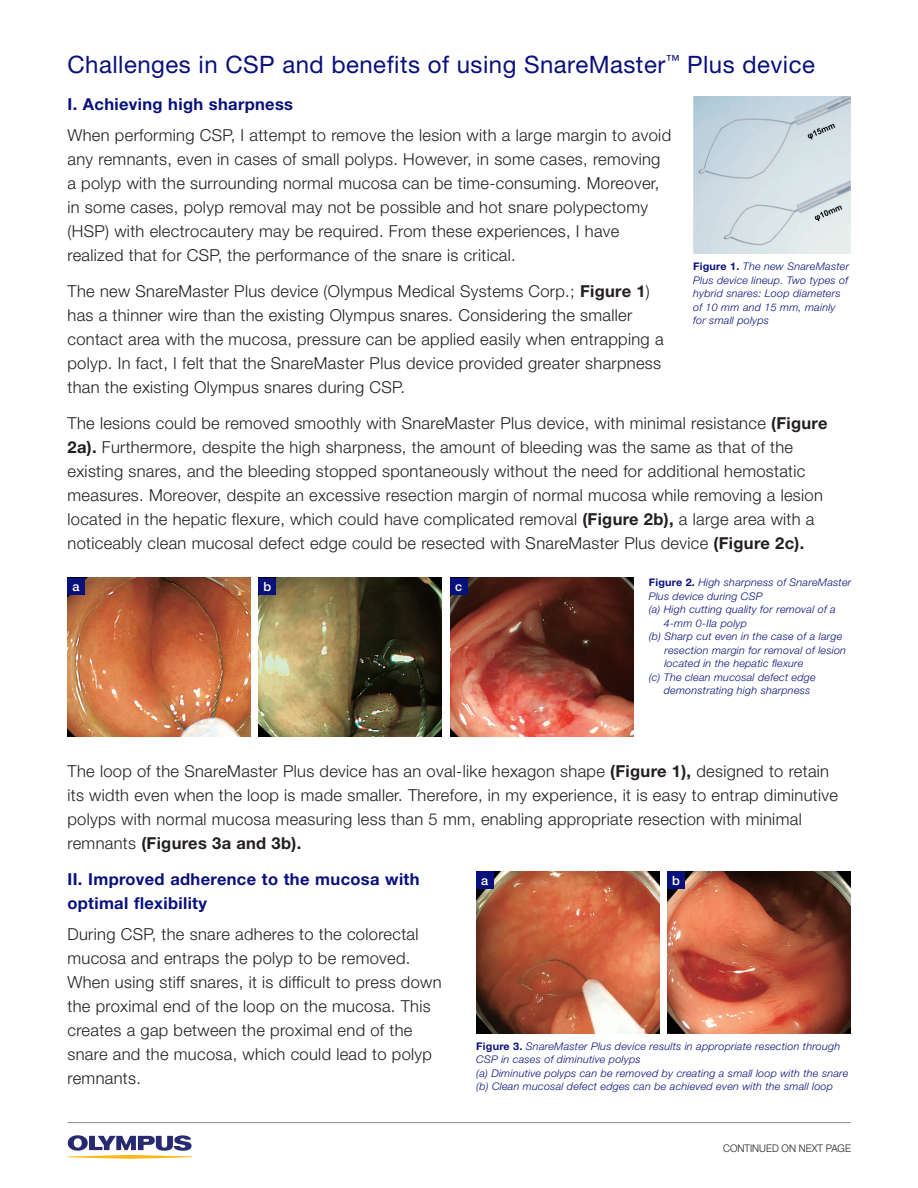
<style>
.page{position:relative;width:918px;height:1188px;background:#fff}
.page>*{position:absolute;margin:0;border:0;box-sizing:border-box;transform-origin:0 0}
.chapter{font:24px "Helvetica Neue";letter-spacing:.02em;color:#08107b}
.text{font:300 16.5px/24px "Helvetica Neue";letter-spacing:.02em;color:#231f20}
.Headline-Bold_Blue{font:700 16.5px/24px "Helvetica Neue";letter-spacing:.02em;color:#08107b}
.t1{font:500 12.75px "Helvetica Neue";color:#fff}
.t2{font:italic 300 10.5px/13.5px "Helvetica Neue";letter-spacing:.02em;color:#08107b}
.t3{font:300 10.5px "Helvetica Neue";color:#231f20;scale:.95 1}
.s1{font-weight:700}
.s2{font-weight:700;font-style:normal}
</style>
<div class="page">
<hr style="left:68px;top:1122px;width:782px;height:1px;background:#939598">
<svg style="left:68px;top:1135px;width:124px;height:24px"></svg>
<img style="left:693px;top:96px;width:157px;height:157px">
<img style="left:450px;top:578px;width:183px;height:158px">
<div style="left:450px;top:578px;width:17px;height:16px;background:#08107b"></div>
<img style="left:68px;top:578px;width:182px;height:158px">
<img style="left:259px;top:578px;width:183px;height:158px">
<div style="left:68px;top:578px;width:17px;height:16px;background:#08107b"></div>
<div style="left:259px;top:578px;width:17px;height:16px;background:#08107b"></div>
<img style="left:476px;top:872px;width:183px;height:161px">
<img style="left:668px;top:872px;width:182px;height:161px">
<div style="left:476px;top:872px;width:17px;height:17px;background:#08107b"></div>
<div style="left:668px;top:872px;width:17px;height:17px;background:#08107b"></div>
<p class="chapter" style="left:68px;top:50px;width:749px">Challenges in CSP and benefits of using SnareMaster<sup>™</sup> Plus device</p>
<p class="Headline-Bold_Blue" style="left:68px;top:92px;width:227px">I. Achieving high sharpness</p>
<p class="text" style="left:68px;top:123px;width:605px">When performing CSP, I attempt to remove the lesion with a large margin to avoid any remnants, even in cases of small polyps. However, in some cases, removing a polyp with the surrounding normal mucosa can be time-consuming. Moreover, in some cases, polyp removal may not be possible and hot snare polypectomy (HSP) with electrocautery may be required. From these experiences, I have realized that for CSP, the performance of the snare is critical.</p>
<p class="text" style="left:68px;top:279px;width:598px">The new SnareMaster Plus device (Olympus Medical Systems Corp.; <span class="s1">Figure 1</span>) has a thinner wire than the existing Olympus snares. Considering the smaller contact area with the mucosa, pressure can be applied easily when entrapping a polyp. In fact, I felt that the SnareMaster Plus device provided greater sharpness than the existing Olympus snares during CSP.</p>
<p class="text" style="left:68px;top:411px;width:762px">The lesions could be removed smoothly with SnareMaster Plus device, with minimal resistance <span class="s1">(Figure 2a).</span> Furthermore, despite the high sharpness, the amount of bleeding was the same as that of the existing snares, and the bleeding stopped spontaneously without the need for additional hemostatic measures. Moreover, despite an excessive resection margin of normal mucosa while removing a lesion located in the hepatic flexure, which could have complicated removal <span class="s1">(Figure 2b),</span> a large area with a noticeably clean mucosal defect edge could be resected with SnareMaster Plus device <span class="s1">(Figure 2c).</span></p>
<p class="t2" style="left:693px;top:260px;width:157px"><span class="s2">Figure 1.</span> The new SnareMaster<br>Plus device lineup. Two types of hybrid snares: Loop diameters of 10 mm and 15 mm, mainly for small polyps</p>
<p class="t1" style="left:72px;top:579px;width:9px">a</p>
<p class="t1" style="left:263px;top:579px;width:9px">b</p>
<p class="t1" style="left:455px;top:579px;width:9px">c</p>
<p class="t2" style="left:649px;top:575px;width:204px"><span class="s2">Figure 2.</span> High sharpness of SnareMaster<br>Plus device during CSP</p>
<p class="t2" style="left:664px;top:602px;width:174px;text-indent:-15px">(a) High cutting quality for removal of a<br>4-mm 0-IIa polyp</p>
<p class="t2" style="left:664px;top:629px;width:183px;text-indent:-16px">(b) Sharp cut even in the case of a large resection margin for removal of lesion located in the hepatic flexure</p>
<p class="t2" style="left:664px;top:670px;width:153px;text-indent:-15px">(c) The clean mucosal defect edge demonstrating high sharpness</p>
<p class="text" style="left:68px;top:759px;width:772px">The loop of the SnareMaster Plus device has an oval-like hexagon shape <span class="s1">(Figure 1),</span> designed to retain its width even when the loop is made smaller. Therefore, in my experience, it is easy to entrap diminutive polyps with normal mucosa measuring less than 5 mm, enabling appropriate resection with minimal remnants <span class="s1">(Figures 3a and 3b).</span></p>
<p class="Headline-Bold_Blue" style="left:68px;top:867px;width:354px">II. Improved adherence to the mucosa with optimal flexibility</p>
<p class="text" style="left:68px;top:922px;width:376px">During CSP, the snare adheres to the colorectal mucosa and entraps the polyp to be removed.<br>When using stiff snares, it is difficult to press down the proximal end of the loop on the mucosa. This creates a gap between the proximal end of the snare and the mucosa, which could lead to polyp remnants.</p>
<p class="t1" style="left:481px;top:872px;width:9px">a</p>
<p class="t1" style="left:672px;top:872px;width:9px">b</p>
<p class="t2" style="left:476px;top:1039px;width:365px"><span class="s2">Figure 3.</span> SnareMaster Plus device results in appropriate resection through<br>CSP in cases of diminutive polyps</p>
<p class="t2" style="left:476px;top:1066px;width:374px">(a) Diminutive polyps can be removed by creating a small loop with the snare</p>
<p class="t2" style="left:476px;top:1080px;width:358px">(b) Clean mucosal defect edges can be achieved even with the small loop</p>
<p class="t3" style="left:723px;top:1142px;width:136px">CONTINUED ON NEXT PAGE</p>
</div>
